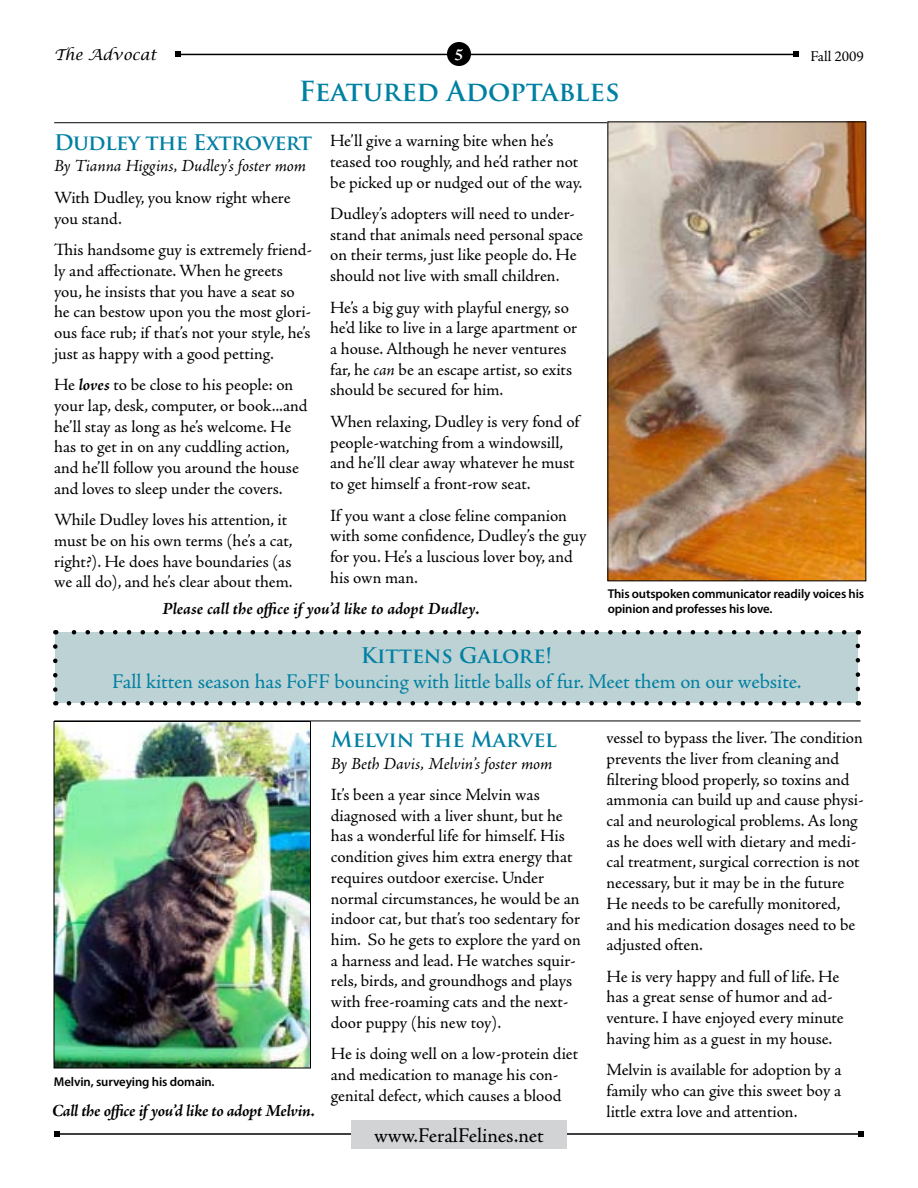
<style>
.page{position:relative;width:918px;height:1188px;background:#fff}
.page>*{position:absolute;margin:0;border:0;box-sizing:border-box;transform-origin:0 0}
.t1{font:700 27px "Trajan Pro";color:#0080a2}
.t2{font:21px "Adobe Jenson Pro";letter-spacing:-.005em;color:#0080a2}
.t3{font:700 21px "Trajan Pro";color:#0080a2}
.t4{font:21px "Adobe Jenson Pro";color:#000}
.t5{font:700 21px "Trajan Pro";letter-spacing:-.02em;color:#0080a2}
.t6{font:17.25px/20.7px "Adobe Jenson Pro";letter-spacing:-.005em;color:#000}
.t7{font:italic 700 17.25px "Adobe Jenson Pro";letter-spacing:-.005em;color:#000}
.t8{font:italic 17.25px "Adobe Jenson Pro";letter-spacing:-.005em;color:#000}
.t9{font:italic 700 17.25px "Adobe Jenson Pro";color:#fff}
.t10{font:italic 15px "Lucida Calligraphy";color:#000}
.t11{font:15px "Adobe Jenson Pro";color:#000}
.t12{font:600 12.75px/15.3px "Myriad Pro";letter-spacing:-.01em;color:#000}
.s1{font-weight:700;font-style:italic}
.s2{font-style:italic}
</style>
<div class="page">
<hr style="left:57px;top:1133px;width:804px;height:2px;background:#000">
<svg style="left:54px;top:1131px;width:6px;height:6px"></svg>
<svg style="left:858px;top:1131px;width:6px;height:6px"></svg>
<hr style="left:178px;top:54px;width:618px;height:1px;background:#000">
<svg style="left:176px;top:51px;width:6px;height:6px"></svg>
<svg style="left:793px;top:51px;width:6px;height:6px"></svg>
<div style="left:351px;top:1120px;width:216px;height:28px;background:#d1d3d4"></div>
<div style="left:448px;top:43px;width:22px;height:22px;background:#000;border-radius:50%"></div>
<div style="left:447px;top:42px;width:24px;height:24px;border:2px solid #000;border-radius:50%"></div>
<div style="left:55px;top:632px;width:803px;height:71px;background:#bcd2d4"></div>
<svg style="left:69px;top:701px;width:773px;height:4px"></svg>
<svg style="left:71px;top:630px;width:773px;height:4px"></svg>
<svg style="left:53px;top:646px;width:5px;height:59px"></svg>
<svg style="left:856px;top:630px;width:4px;height:59px"></svg>
<hr style="left:54px;top:122px;width:807px;height:1px;background:#000">
<hr style="left:54px;top:721px;width:807px;height:1px;background:#000">
<img style="left:610px;top:124px;width:254px;height:455px">
<img style="left:56px;top:723px;width:253px;height:343px">
<div style="left:54px;top:721px;width:257px;height:347px;border:1px solid #000"></div>
<p class="t10" style="left:54px;top:46px;width:104px">The Advocat</p>
<p class="t11" style="left:810px;top:48px;width:55px">Fall 2009</p>
<p class="t9" style="left:455px;top:45px;width:10px">5</p>
<h1 class="t1" style="left:299px;top:75px;width:322px">Featured Adoptables</h1>
<p class="t5" style="left:54px;top:129px;width:260px">Dudley the Extrovert</p>
<p class="t8" style="left:54px;top:156px;width:254px">By Tianna Higgins, Dudley’s foster mom</p>
<p class="t6" style="left:54px;top:187px;width:238px">With Dudley, you know right where you stand.</p>
<p class="t6" style="left:54px;top:240px;width:259px">This handsome guy is extremely friend&shy;ly and affectionate. When he greets you, he insists that you have a seat so he can bestow upon you the most glori&shy;ous face rub; if that’s not your style, he’s just as happy with a good petting.</p>
<p class="t6" style="left:54px;top:375px;width:255px">He <span class="s1">loves</span> to be close to his people: on your lap, desk, computer, or book...and he’ll stay as long as he’s welcome. He has to get in on any cuddling action, and he’ll follow you around the house and loves to sleep under the covers.</p>
<p class="t6" style="left:54px;top:510px;width:240px">While Dudley loves his attention, it must be on his own terms (he’s a cat, right?). He does have boundaries (as we all do), and he’s clear about them.</p>
<p class="t6" style="left:330px;top:131px;width:254px">He’ll give a warning bite when he’s teased too roughly, and he’d rather not be picked up or nudged out of the way.</p>
<p class="t6" style="left:330px;top:204px;width:254px">Dudley’s adopters will need to under&shy;stand that animals need personal space on their terms, just like people do. He should not live with small children.</p>
<p class="t6" style="left:330px;top:297px;width:249px">He’s a big guy with playful energy, so he’d like to live in a large apartment or a house. Although he never ventures far, he <span class="s2">can</span> be an escape artist, so exits should be secured for him.</p>
<p class="t6" style="left:330px;top:412px;width:251px">When relaxing, Dudley is very fond of people-watching from a windowsill, and he’ll clear away whatever he must to get himself a front-row seat.</p>
<p class="t6" style="left:330px;top:505px;width:258px">If you want a close feline companion with some confidence, Dudley’s the guy for you. He’s a luscious lover boy, and his own man.</p>
<p class="t12" style="left:608px;top:585px;width:258px">This outspoken communicator readily voices his opinion and professes his love.</p>
<p class="t7" style="left:162px;top:599px;width:319px">Please call the office if you’d like to adopt Dudley.</p>
<p class="t3" style="left:361px;top:642px;width:193px">Kittens Galore!</p>
<p class="t2" style="left:112px;top:670px;width:691px">Fall kitten season has FoFF bouncing with little balls of fur. Meet them on our website.</p>
<p class="t12" style="left:54px;top:1073px;width:162px">Melvin, surveying his domain.</p>
<p class="t7" style="left:52px;top:1101px;width:264px">Call the office if you’d like to adopt Melvin.</p>
<p class="t3" style="left:331px;top:726px;width:227px">Melvin the Marvel</p>
<p class="t8" style="left:331px;top:753px;width:223px">By Beth Davis, Melvin’s foster mom</p>
<p class="t6" style="left:331px;top:785px;width:251px">It’s been a year since Melvin was diagnosed with a liver shunt, but he has a wonderful life for himself. His condition gives him extra energy that requires outdoor exercise. Under normal circumstances, he would be an indoor cat, but that’s too sedentary for him. So he gets to explore the yard on a harness and lead. He watches squir&shy;rels, birds, and groundhogs and plays with free-roaming cats and the next&shy;door puppy (his new toy).</p>
<p class="t6" style="left:331px;top:1044px;width:249px">He is doing well on a low-protein diet and medication to manage his con&shy;genital defect, which causes a blood</p>
<p class="t4" style="left:374px;top:1123px;width:171px">www.FeralFelines.net</p>
<p class="t6" style="left:607px;top:728px;width:259px">vessel to bypass the liver. The condition prevents the liver from cleaning and filtering blood properly, so toxins and ammonia can build up and cause physi&shy;cal and neurological problems. As long as he does well with dietary and medi&shy;cal treatment, surgical correction is not necessary, but it may be in the future He needs to be carefully monitored, and his medication dosages need to be adjusted often.</p>
<p class="t6" style="left:607px;top:966px;width:239px">He is very happy and full of life. He has a great sense of humor and ad&shy;venture. I have enjoyed every minute having him as a guest in my house.</p>
<p class="t6" style="left:607px;top:1060px;width:236px;text-align:justify">Melvin is available for adoption by a family who can give this sweet boy a little extra love and attention.</p>
</div>
